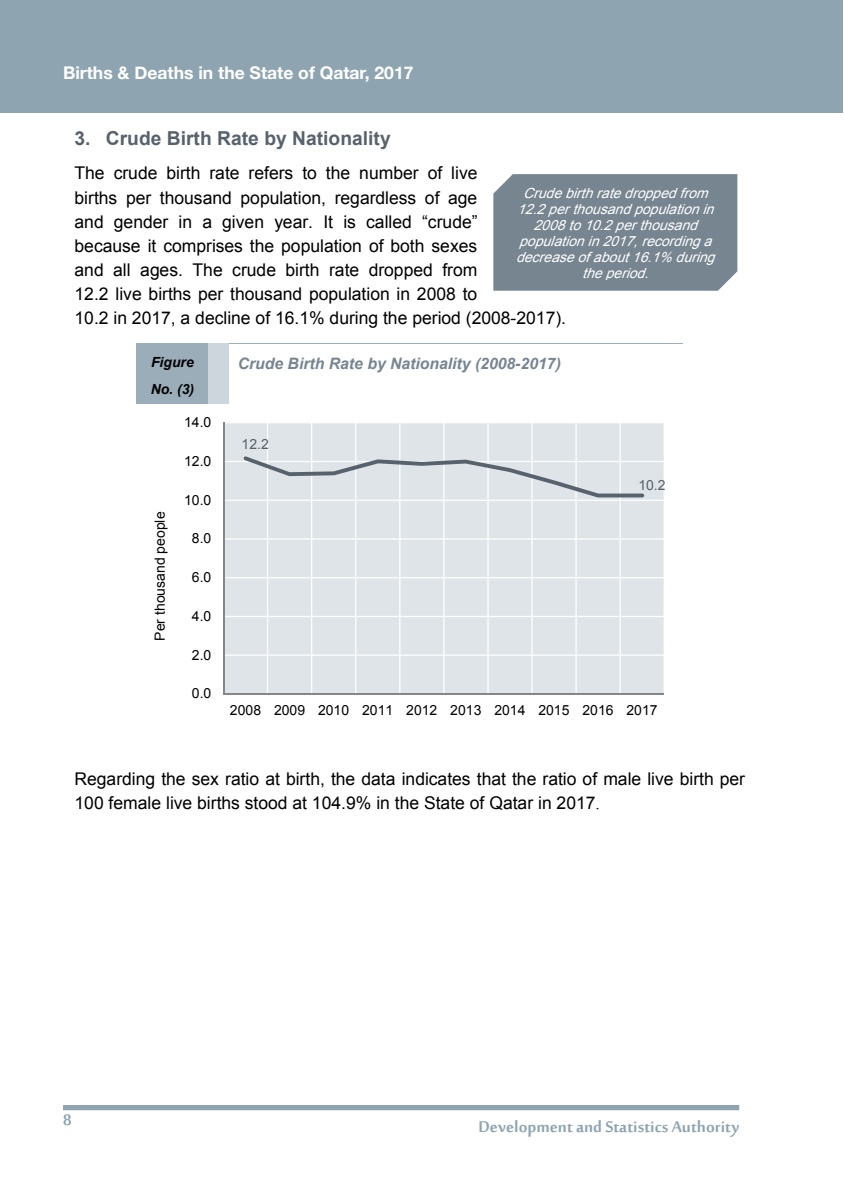
<style>
.page{position:relative;width:844px;height:1191px;background:#fff}
.page>*{position:absolute;margin:0;border:0;box-sizing:border-box;transform-origin:0 0}
.t1{font:700 21px "Sakkal Majalla";color:#8ea4b1}
.t2{font:700 19.25px "Arial";color:#57626c}
.t3{font:17.5px/24.2px "Arial";color:#000}
.t4{font:700 17.5px "Helvetica Neue";color:#fff}
.t5{font:italic 700 15.75px "Arial";color:#768590}
.t6{font:italic 14px/16.1px "Arial";color:#fff;text-align:center}
.t7{font:14px "Arial";color:#000}
.t8{font:italic 700 14px/26.6px "Arial";color:#000}
.t9{font:14px "Arial";color:#57626c}
.s1{font-family:"Times New Roman"}
</style>
<div class="page">
<div style="left:136px;top:344px;width:72px;height:60px;background:#9aadb9"></div>
<div style="left:208px;top:344px;width:21px;height:60px;background:#cdd6dc"></div>
<hr style="left:136px;top:343px;width:72px;height:1px;background:#9aadb9">
<svg style="left:208px;top:343px;width:21px;height:1px"></svg>
<hr style="left:229px;top:343px;width:453px;height:1px;background:#9aadb9">
<div style="left:223px;top:423px;width:441px;height:271px;background:#dee4e8"></div>
<hr style="left:223px;top:654px;width:441px;height:1px;background:#fff">
<hr style="left:223px;top:616px;width:441px;height:1px;background:#fff">
<hr style="left:223px;top:577px;width:441px;height:1px;background:#fff">
<hr style="left:223px;top:538px;width:441px;height:1px;background:#fff">
<hr style="left:223px;top:499px;width:441px;height:2px;background:#fff">
<hr style="left:223px;top:461px;width:441px;height:1px;background:#fff">
<hr style="left:267px;top:423px;width:1px;height:271px;background:#fff">
<hr style="left:311px;top:423px;width:1px;height:271px;background:#fff">
<hr style="left:355px;top:423px;width:1px;height:271px;background:#fff">
<hr style="left:399px;top:423px;width:1px;height:271px;background:#fff">
<hr style="left:443px;top:423px;width:1px;height:271px;background:#fff">
<hr style="left:487px;top:423px;width:1px;height:271px;background:#fff">
<hr style="left:531px;top:423px;width:1px;height:271px;background:#fff">
<hr style="left:575px;top:423px;width:1px;height:271px;background:#fff">
<hr style="left:619px;top:423px;width:1px;height:271px;background:#fff">
<hr style="left:663px;top:423px;width:1px;height:271px;background:#fff">
<hr style="left:223px;top:423px;width:1px;height:271px;background:#868686">
<hr style="left:223px;top:693px;width:441px;height:1px;background:#868686">
<svg style="left:243px;top:456px;width:401px;height:41px"></svg>
<div style="left:493px;top:174px;width:244px;height:117px;background:#768590"></div>
<div style="left:0;top:0;width:842px;height:113px;background:#8ea4b1"></div>
<div style="left:63px;top:1105px;width:676px;height:5px;background:#8ea4b1"></div>
<p class="t4" style="left:63px;top:59px;width:352px">Births &amp; Deaths in the State of Qatar, 2017</p>
<p class="t2" style="left:74px;top:126px;width:317px">3. Crude Birth Rate by Nationality</p>
<p class="t3" style="left:74px;top:161px;width:493px">The crude birth rate refers to the number of live<br>births per thousand population, regardless of age<br>and gender in a given year. It is called “crude”<br>because it comprises the population of both sexes<br>and all ages. The crude birth rate dropped from<br>12.2 live births per thousand population in 2008 to<br>10.2 in 2017, a decline of 16.1% during the period (2008-2017).</p>
<p class="t8" style="left:151px;top:349px;width:45px">Figure<br>No. (3)</p>
<p class="t5" style="left:238px;top:353px;width:324px">Crude Birth Rate by Nationality (2008-2017)</p>
<p class="t6" style="left:516px;top:185px;width:206px">Crudebirthratedroppedfrom<br>12.2perthousandpopulationin<br>2008to10.2perthousand populationin2017,recordinga decreaseofabout16.1% during theperiod.</p>
<p class="t7" style="left:150px;top:640px;width:130px;rotate:-90deg">Per thousand people</p>
<p class="t7" style="left:184px;top:413px;width:29px">14.0</p>
<p class="t7" style="left:184px;top:452px;width:29px">12.0</p>
<p class="t7" style="left:184px;top:490px;width:29px">10.0</p>
<p class="t7" style="left:192px;top:529px;width:21px">8.0</p>
<p class="t7" style="left:192px;top:568px;width:21px">6.0</p>
<p class="t7" style="left:192px;top:607px;width:21px">4.0</p>
<p class="t7" style="left:192px;top:645px;width:21px">2.0</p>
<p class="t7" style="left:192px;top:684px;width:21px">0.0</p>
<p class="t9" style="left:241px;top:435px;width:29px">12.2</p>
<p class="t9" style="left:638px;top:476px;width:29px">10.2</p>
<p class="t7" style="left:230px;top:701px;width:429px">2008 2009 2010 2011 2012 2013 2014 2015 2016 2017</p>
<p class="t3" style="left:74px;top:767px;width:671px">Regarding the sex ratio at birth, the data indicates that the ratio of male live birth per<br>100 female live births stood at 104.9% in the State of Qatar in 2017<span class="s1">.</span></p>
<p class="t1" style="left:63px;top:1107px;width:10px">8</p>
<p class="t1" style="left:478px;top:1115px;width:262px">Development and Statistics Authority</p>
</div>
